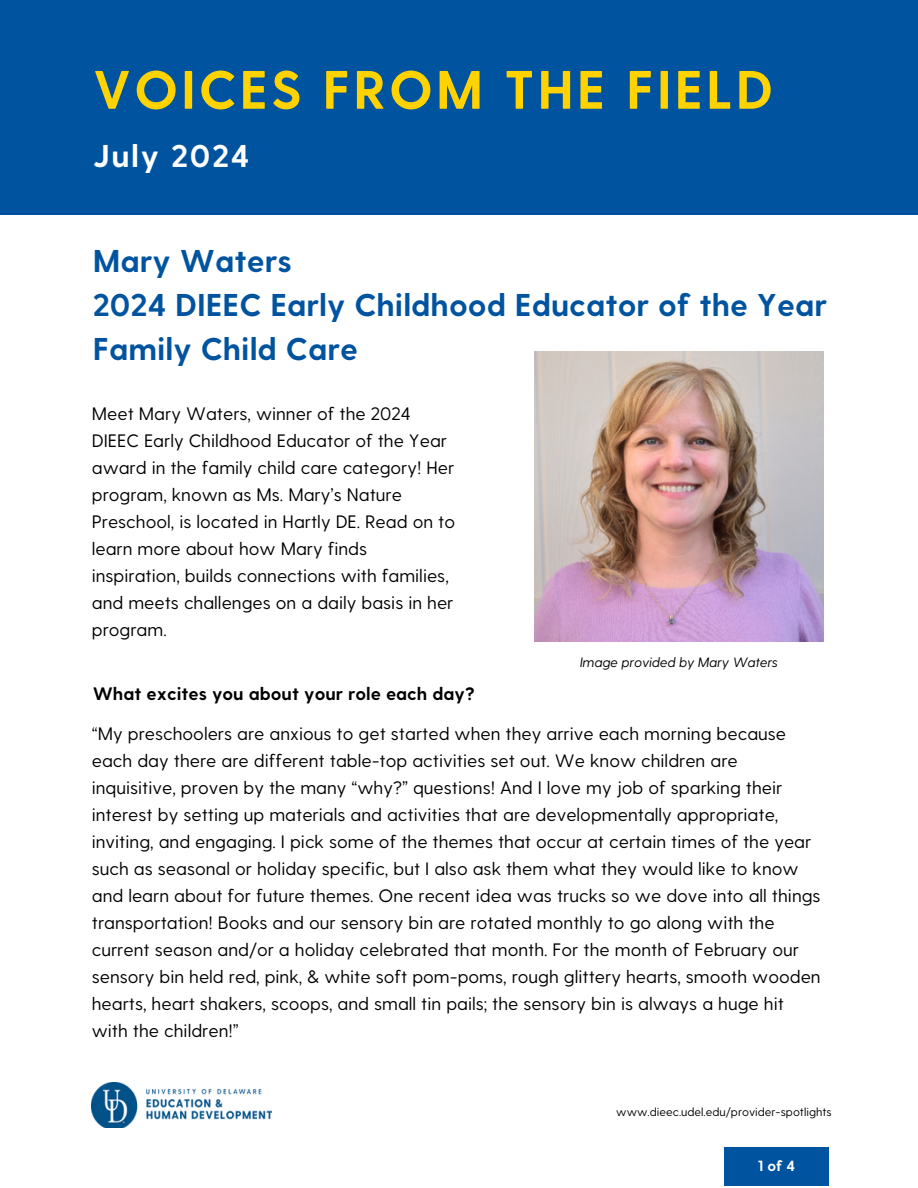
<style>
.page{position:relative;width:918px;height:1188px;background:#fff}
.page>*{position:absolute;margin:0;border:0;box-sizing:border-box;transform-origin:0 0}
.t1{font:700 54px "Greycliff CF";letter-spacing:.05em;color:#ffd200}
.t2{font:700 31.5px/43.8px "Greycliff CF";color:#00539f}
.t3{font:700 31.5px "Greycliff CF";letter-spacing:.05em;color:#fff}
.t4{font:18px/27px "Greycliff CF";color:#000}
.t5{font:700 18px "Greycliff CF";color:#000}
.t6{font:700 14.7px "Greycliff CF";color:#fff}
.t7{font:italic 13.5px "Greycliff CF";color:#000}
.t8{font:11.7px "Greycliff CF";color:#000}
</style>
<div class="page">
<div style="left:1px;top:0;width:917px;height:214px;background:#00539f"></div>
<div style="left:724px;top:1148px;width:104px;height:38px;background:#00539f"></div>
<img style="left:534px;top:352px;width:289px;height:289px">
<img style="left:92px;top:1083px;width:180px;height:45px">
<h2 class="t1" style="left:93px;top:54px;width:682px">VOICES FROM THE FIELD</h2>
<h6 class="t3" style="left:93px;top:135px;width:158px">July 2024</h6>
<h4 class="t2" style="left:93px;top:237px;width:736px">Mary Waters<br>2024 DIEEC Early Childhood Educator of the Year<br>Family Child Care</h4>
<p class="t4" style="left:92px;top:400px;width:365px">Meet Mary Waters, winner of the 2024<br>DIEEC Early Childhood Educator of the Year award in the family child care category! Her program, known as Ms. Mary’s Nature Preschool, is located in Hartly DE. Read on to learn more about how Mary finds inspiration, builds connections with families, and meets challenges on a daily basis in her program.</p>
<h3 class="t7" style="left:580px;top:653px;width:200px">Image provided by Mary Waters</h3>
<h4 class="t5" style="left:93px;top:682px;width:383px">What excites you about your role each day?</h4>
<p class="t4" style="left:92px;top:720px;width:730px">“My preschoolers are anxious to get started when they arrive each morning because each day there are different table-top activities set out. We know children are inquisitive, proven by the many “why?” questions! And I love my job of sparking their interest by setting up materials and activities that are developmentally appropriate, inviting, and engaging. I pick some of the themes that occur at certain times of the year such as seasonal or holiday specific, but I also ask them what they would like to know and learn about for future themes. One recent idea was trucks so we dove into all things transportation! Books and our sensory bin are rotated monthly to go along with the current season and/or a holiday celebrated that month. For the month of February our sensory bin held red, pink, &amp; white soft pom-poms, rough glittery hearts, smooth wooden hearts, heart shakers, scoops, and small tin pails; the sensory bin is always a huge hit with the children!”</p>
<h5 class="t8" style="left:616px;top:1104px;width:217px">www.dieec.udel.edu/provider-spotlights</h5>
<h2 class="t6" style="left:758px;top:1156px;width:39px">1of4</h2>
</div>
